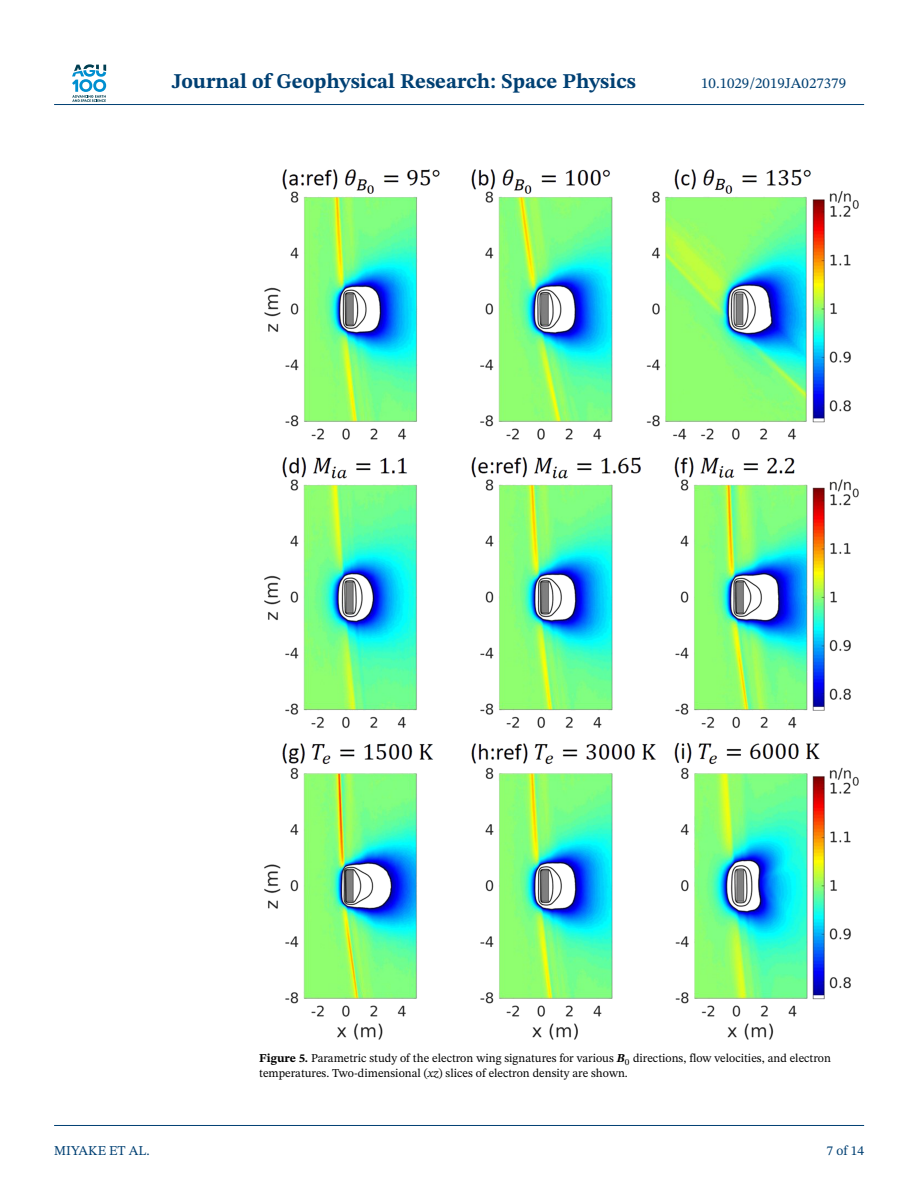
<style>
.page{position:relative;width:918px;height:1188px;background:#fff}
.page>*{position:absolute;margin:0;border:0;box-sizing:border-box;transform-origin:0 0}
.t1{font:700 21px "STIX Two Text";color:#004073}
.t2{font:15px "STIX Two Text";color:#004073}
.t3{font:13.5px "STIX Two Text";color:#004073}
.t4{font:12px/15px "STIX Two Text";color:#000}
.s1{font-weight:700}
.s2{font-weight:700;font-style:italic}
.s3{font-style:italic}
</style>
<div class="page">
<svg style="left:72px;top:64px;width:34px;height:38px"></svg>
<hr style="left:54px;top:104px;width:810px;height:1px;background:#004073">
<img style="left:264px;top:169px;width:595px;height:871px">
<hr style="left:54px;top:1125px;width:810px;height:1px;background:#004073">
<h1 class="t1" style="left:172px;top:73px;width:466px">Journal of Geophysical Research: Space Physics</h1>
<p class="t2" style="left:701px;top:77px;width:147px">10.1029/2019JA027379</p>
<p class="t4" style="left:259px;top:1052px;width:573px"><span class="s1">Figure 5.</span> Parametric study of the electron wing signatures for various <span class="s2">B</span><sub>0</sub> directions, flow velocities, and electron temperatures. Two-dimensional (<span class="s3">xz</span>) slices of electron density are shown.</p>
<p class="t3" style="left:54px;top:1145px;width:97px">MIYAKE ET AL.</p>
<p class="t3" style="left:827px;top:1145px;width:39px">7 of 14</p>
</div>
